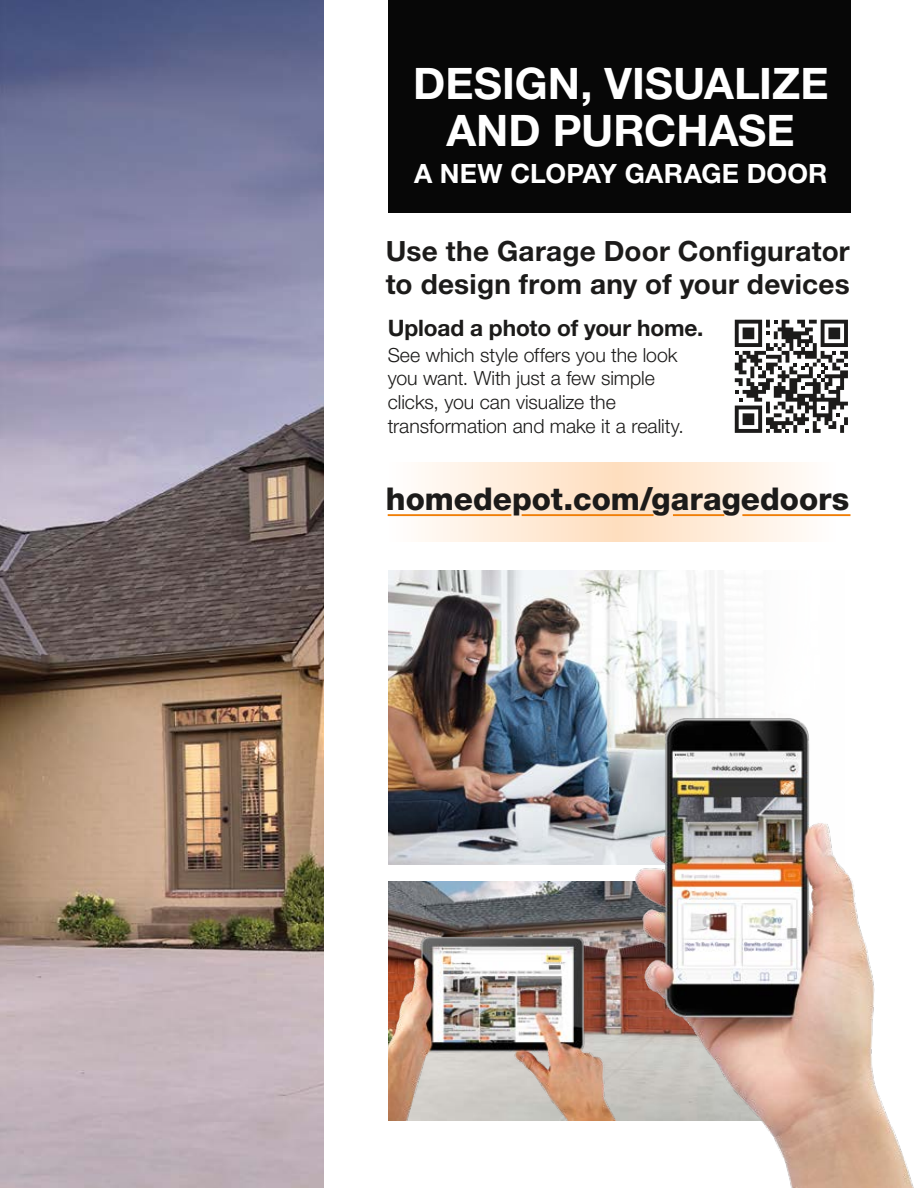
<style>
.page{position:relative;width:918px;height:1188px;background:#fff}
.page>*{position:absolute;margin:0;border:0;box-sizing:border-box;transform-origin:0 0}
.t1{font:700 43.5px/48px "Helvetica Neue LT Std";color:#fff;text-align:center}
.t2{font:800 31.5px "Helvetica Neue LT Std";color:#1c1b1a}
.t3{font:700 27.9px/33px "Helvetica Neue LT Std";letter-spacing:.01em;color:#1c1b1a}
.t4{font:700 26.7px "Helvetica Neue LT Std";letter-spacing:.005em;color:#fff}
.t5{font:700 22.65px "Helvetica Neue LT Std";letter-spacing:-.005em;color:#1c1b1a}
.t6{font:300 19.5px/23.7px "Helvetica Neue LT Std";color:#1c1b1a}
</style>
<div class="page">
<div style="left:388px;top:0;width:462px;height:213px;background:#070707"></div>
<img style="left:388px;top:571px;width:406px;height:293px">
<img style="left:388px;top:882px;width:248px;height:238px">
<img style="left:388px;top:910px;width:228px;height:210px">
<img style="left:0;top:0;width:324px;height:1188px">
<svg style="left:735px;top:320px;width:113px;height:113px"></svg>
<img style="left:636px;top:719px;width:278px;height:469px">
<svg style="left:388px;top:462px;width:462px;height:79px"></svg>
<hr style="left:388px;top:514px;width:123px;height:2px;background:#f07e06">
<hr style="left:522px;top:514px;width:132px;height:2px;background:#f07e06">
<hr style="left:673px;top:514px;width:51px;height:2px;background:#f07e06">
<hr style="left:742px;top:514px;width:109px;height:2px;background:#f07e06">
<h1 class="t1" style="left:413px;top:58px;width:417px">DESIGN, VISUALIZE<br>AND PURCHASE</h1>
<h3 class="t4" style="left:414px;top:156px;width:415px">A NEW CLOPAY GARAGE DOOR</h3>
<h3 class="t3" style="left:386px;top:234px;width:466px">Use the Garage Door Configurator to design from any of your devices</h3>
<p class="t5" style="left:388px;top:314px;width:317px">Upload a photo of your home.</p>
<p class="t6" style="left:388px;top:343px;width:298px">See which style offers you the look you want. With just a few simple clicks, you can visualize the transformation and make it a reality.</p>
<h2 class="t2" style="left:386px;top:480px;width:465px">homedepot.com/garagedoors</h2>
</div>
